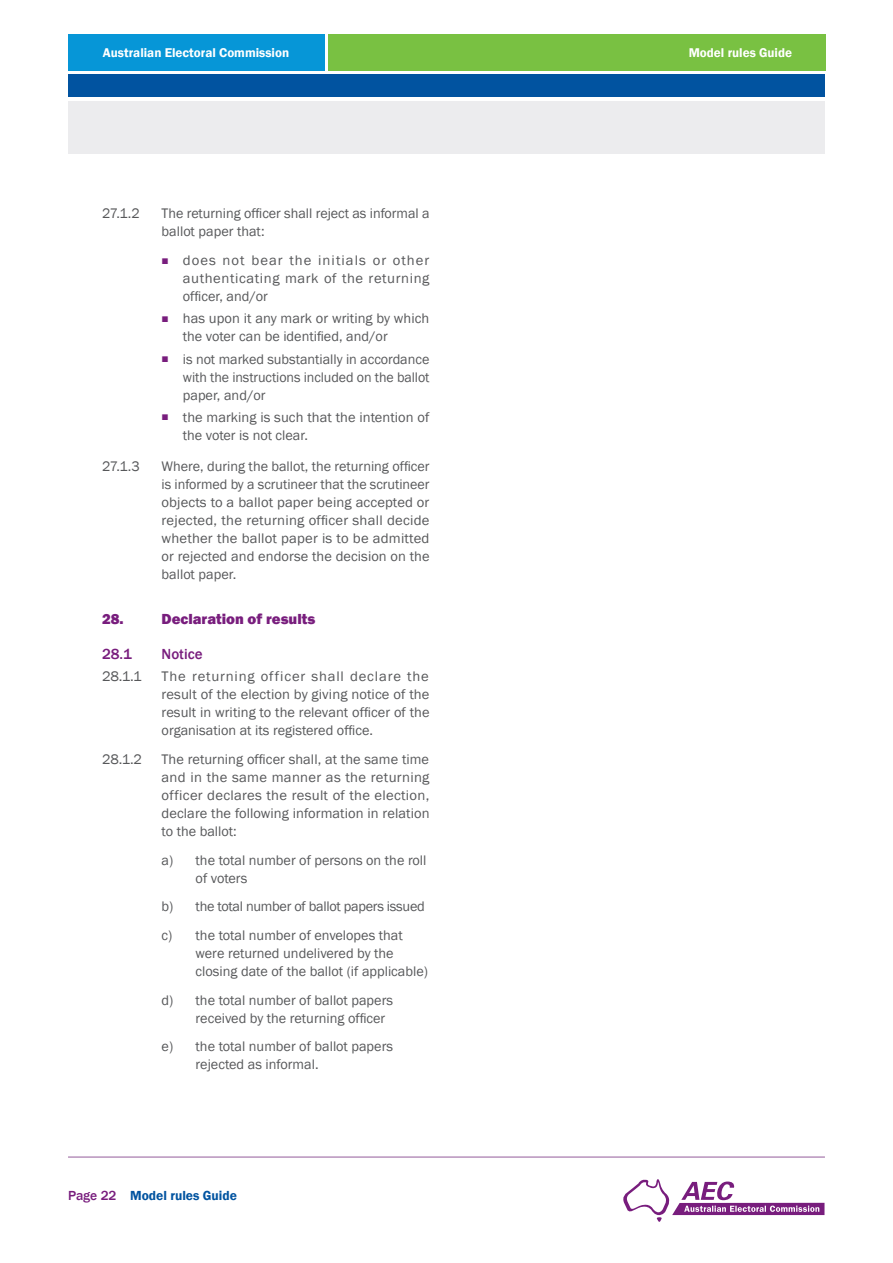
<style>
.page{position:relative;width:893px;height:1263px;background:#fff}
.page>*{position:absolute;margin:0;border:0;box-sizing:border-box;transform-origin:0 0}
.t1{font:800 15px "Franklin Gothic";color:#781d7d}
.t2{font:500 15px "Franklin Gothic";color:#781d7d}
.t3{font:14.25px/18px "Franklin Gothic";color:#57585a}
.t4{font:14.25px/28.7px "Franklin Gothic";letter-spacing:-.02em;color:#57585a}
.t5{font:600 13.5px "Franklin Gothic";color:#0153a0}
.t6{font:600 13.05px "Franklin Gothic";color:#fff}
.s1{font-size:12px;color:#781d7d}
.s2{font-weight:500;color:#781d7d}
</style>
<div class="page">
<hr style="left:68px;top:1157px;width:757px;height:1px;background:#945c9a">
<svg style="left:623px;top:1179px;width:201px;height:43px"></svg>
<div style="left:68px;top:101px;width:757px;height:53px;background:#ececee"></div>
<div style="left:68px;top:34px;width:256px;height:36px;background:#0696d7"></div>
<div style="left:329px;top:34px;width:497px;height:36px;background:#79c142"></div>
<div style="left:68px;top:75px;width:757px;height:22px;background:#0153a0"></div>
<p class="t6" style="left:103px;top:44px;width:188px">Australian Electoral Commission</p>
<p class="t6" style="left:689px;top:44px;width:105px">Model rules Guide</p>
<p class="t3" style="left:102px;top:205px;width:39px">27.1.2</p>
<p class="t3" style="left:162px;top:205px;width:270px">The returning officer shall reject as informal a ballot paper that:</p>
<p class="t3" style="left:183px;top:252px;width:248px;text-align:justify;text-indent:-21px"><span class="s1">■</span> does not bear the initials or other authenticating mark of the returning officer, and/or</p>
<p class="t3" style="left:183px;top:310px;width:248px;text-indent:-21px"><span class="s1">■</span> has upon it any mark or writing by which the voter can be identified, and/or</p>
<p class="t3" style="left:183px;top:350px;width:248px;text-align:justify;text-indent:-21px"><span class="s1">■</span> is not marked substantially in accordance with the instructions included on the ballot paper, and/or</p>
<p class="t3" style="left:183px;top:408px;width:248px;text-indent:-21px"><span class="s1">■</span> the marking is such that the intention of the voter is not clear.</p>
<p class="t3" style="left:102px;top:457px;width:39px">27.1.3</p>
<p class="t3" style="left:162px;top:457px;width:269px;text-align:justify">Where, during the ballot, the returning officer is informed by a scrutineer that the scrutineer objects to a ballot paper being accepted or rejected, the returning officer shall decide whether the ballot paper is to be admitted or rejected and endorse the decision on the ballot paper.</p>
<p class="t1" style="left:102px;top:609px;width:23px">28.</p>
<p class="t1" style="left:162px;top:609px;width:155px">Declaration of results</p>
<p class="t2" style="left:102px;top:645px;width:31px">28.1</p>
<p class="t2" style="left:162px;top:645px;width:42px">Notice</p>
<p class="t3" style="left:102px;top:668px;width:41px">28.1.1</p>
<p class="t3" style="left:162px;top:668px;width:269px;text-align:justify">The returning officer shall declare the result of the election by giving notice of the result in writing to the relevant officer of the organisation at its registered office.</p>
<p class="t3" style="left:102px;top:751px;width:41px">28.1.2</p>
<p class="t3" style="left:162px;top:751px;width:269px;text-align:justify">The returning officer shall, at the same time and in the same manner as the returning officer declares the result of the election, declare the following information in relation to the ballot:</p>
<p class="t3" style="left:196px;top:851px;width:232px;text-indent:-34px">a) the total number of persons on the roll of voters</p>
<p class="t4" style="left:162px;top:892px;width:265px">b) the total number of ballot papers issued c) the total number of envelopes that</p>
<p class="t3" style="left:196px;top:944px;width:234px">were returned undelivered by the closing date of the ballot (if applicable)</p>
<p class="t3" style="left:196px;top:991px;width:199px;text-indent:-34px">d) the total number of ballot papers received by the returning officer</p>
<p class="t3" style="left:196px;top:1038px;width:199px;text-indent:-34px">e) the total number of ballot papers rejected as informal.</p>
<p class="t5" style="left:68px;top:1187px;width:170px"><span class="s2">Page 22</span> Model rules Guide</p>
</div>
